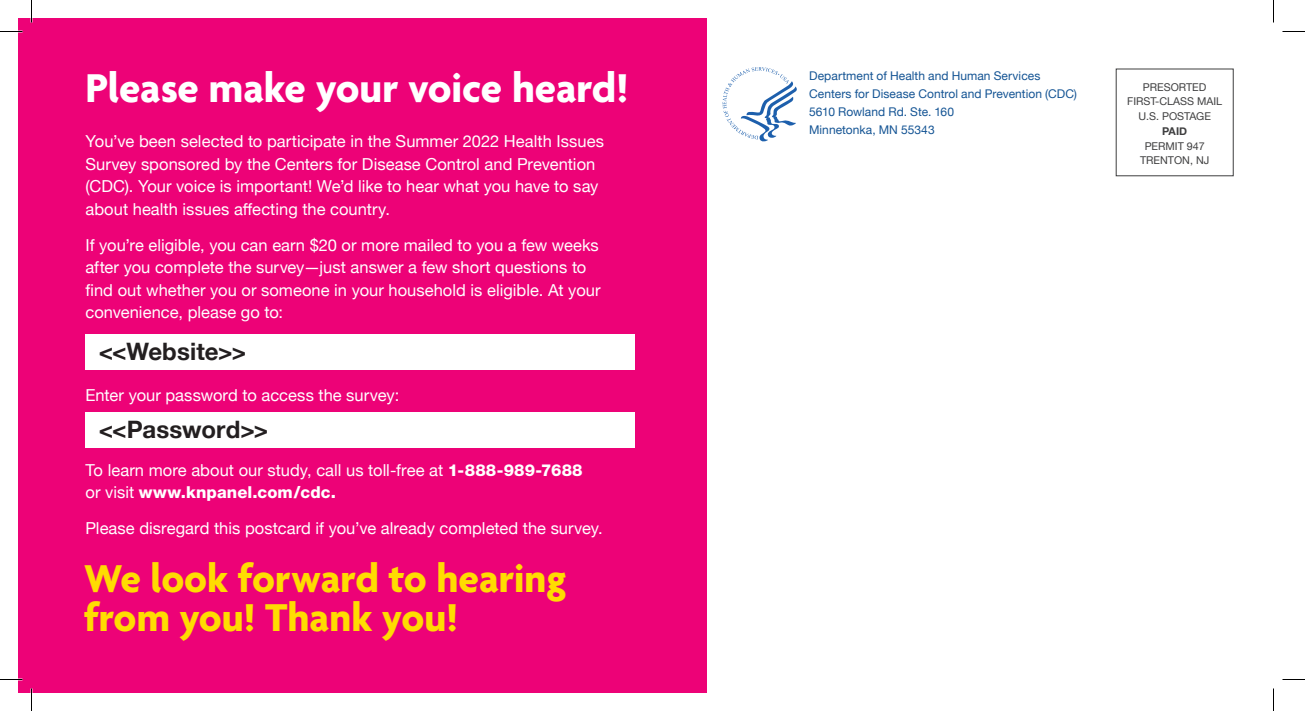
<style>
.page{position:relative;width:1305px;height:711px;background:#fff}
.page>*{position:absolute;margin:0;border:0;box-sizing:border-box;transform-origin:0 0}
.t1{font:700 43.5px "Agenda";letter-spacing:-.005em;color:#fff}
.Postcard_Call_to_Act{font:700 42px/39px "Agenda";letter-spacing:-.005em;color:#ffdc01}
.Data_Merge{font:700 24px "Helvetica Neue";color:#231f20}
.Postcard_body{font:16.5px/22.5px "Helvetica Neue";color:#fff}
.t2{font:12px "Helvetica Neue";letter-spacing:.005em;color:#145494}
.t3{font:10.8px "Helvetica Neue";color:#3e3e3f}
.t4{font:700 10.8px "Helvetica Neue";color:#3e3e3f}
.s1{font-weight:800}
</style>
<div class="page">
<div style="left:18px;top:18px;width:688px;height:675px;background:#ed0277"></div>
<div style="left:86px;top:412px;width:549px;height:36px;background:#fff"></div>
<div style="left:86px;top:334px;width:549px;height:36px;background:#fff"></div>
<div style="left:1116px;top:69px;width:118px;height:107px;border:1px solid #3e3e3f"></div>
<svg style="left:723px;top:67px;width:74px;height:74px"></svg>
<svg style="left:0;top:31px;width:22px;height:1px"></svg>
<svg style="left:1282px;top:31px;width:23px;height:1px"></svg>
<svg style="left:0;top:679px;width:22px;height:1px"></svg>
<svg style="left:1282px;top:679px;width:23px;height:1px"></svg>
<svg style="left:31px;top:0;width:1px;height:22px"></svg>
<svg style="left:31px;top:688px;width:1px;height:23px"></svg>
<svg style="left:1273px;top:0;width:1px;height:22px"></svg>
<svg style="left:1273px;top:688px;width:1px;height:23px"></svg>
<h2 class="t1" style="left:86px;top:65px;width:545px">Please make your voice heard!</h2>
<p class="Postcard_body" style="left:86px;top:131px;width:520px">You’ve been selected to participate in the Summer 2022 Health Issues Survey sponsored by the Centers for Disease Control and Prevention (CDC). Your voice is important! We’d like to hear what you have to say about health issues affecting the country.</p>
<p class="Postcard_body" style="left:86px;top:235px;width:517px">If you’re eligible, you can earn $20 or more mailed to you a few weeks after you complete the survey—just answer a few short questions to find out whether you or someone in your household is eligible. At your convenience, please go to:</p>
<p class="Data_Merge" style="left:99px;top:333px;width:149px">&lt;&lt;Website&gt;&gt;</p>
<p class="Postcard_body" style="left:86px;top:385px;width:315px">Enter your password to access the survey:</p>
<p class="Data_Merge" style="left:99px;top:411px;width:171px">&lt;&lt;Password&gt;&gt;</p>
<p class="Postcard_body" style="left:86px;top:460px;width:499px">To learn more about our study, call us toll-free at <span class="s1">1-888-989-7688 </span>or visit <span class="s1">www.knpanel.com/cdc.</span></p>
<p class="Postcard_body" style="left:86px;top:518px;width:519px">Please disregard this postcard if you’ve already completed the survey.</p>
<p class="Postcard_Call_to_Act" style="left:84px;top:562px;width:484px">We look forward to hearing from you! Thank you!</p>
<p class="t2" style="left:809px;top:67px;width:233px">Department of Health and Human Services</p>
<p class="t2" style="left:809px;top:85px;width:269px">Centers for Disease Control and Prevention (CDC)</p>
<p class="t2" style="left:809px;top:103px;width:146px">5610 Rowland Rd. Ste. 160</p>
<p class="t2" style="left:809px;top:121px;width:127px">Minnetonka, MN 55343</p>
<p class="t3" style="left:1143px;top:79px;width:65px">PRESORTED</p>
<p class="t3" style="left:1127px;top:94px;width:96px">FIRST-CLASS MAIL</p>
<p class="t3" style="left:1138px;top:108px;width:74px">U.S. POSTAGE</p>
<p class="t4" style="left:1162px;top:123px;width:26px">PAID</p>
<p class="t3" style="left:1145px;top:138px;width:62px">PERMIT 947</p>
<p class="t3" style="left:1140px;top:153px;width:71px">TRENTON, NJ</p>
</div>
